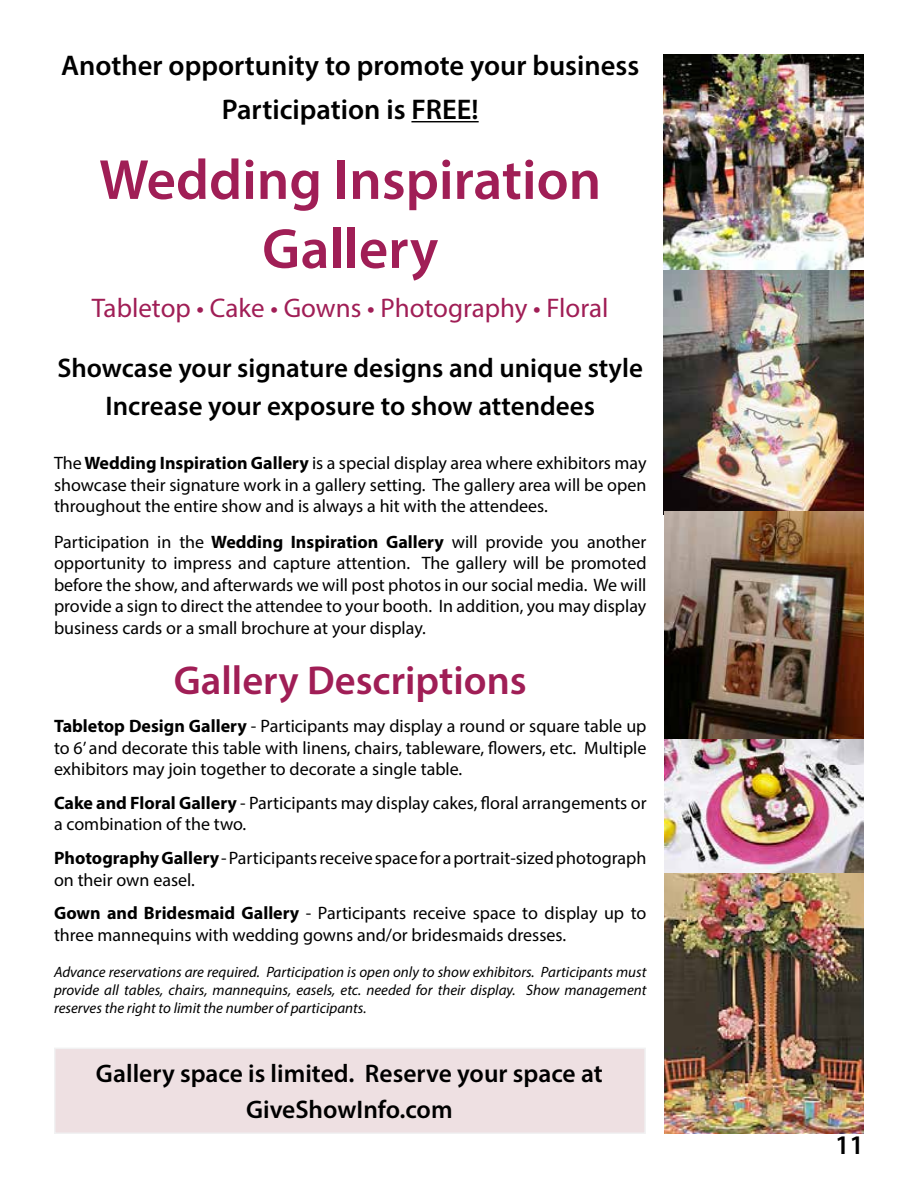
<style>
.page{position:relative;width:918px;height:1188px;background:#fff}
.page>*{position:absolute;margin:0;border:0;box-sizing:border-box;transform-origin:0 0}
.t1{font:600 57px/69px "Myriad Pro";color:#a01e56;text-align:center}
.t2{font:600 40.5px "Myriad Pro";color:#a01e56}
.t3{font:600 28.5px/43.5px "Myriad Pro";color:#000;text-align:center}
.t4{font:600 27px/39px "Myriad Pro";color:#000;text-align:center}
.t5{font:27px "Myriad Pro";color:#a01e56}
.t6{font:600 25.5px/36px "Myriad Pro";color:#000;text-align:center}
.t7{font:18px/21.6px "Myriad Pro";color:#000;text-align:justify}
.t8{font:italic 15px/18px "Myriad Pro";color:#000;text-align:justify}
.s1{font-weight:700}
</style>
<div class="page">
<img style="left:664px;top:270px;width:199px;height:242px">
<img style="left:664px;top:54px;width:200px;height:216px">
<img style="left:664px;top:512px;width:199px;height:228px">
<img style="left:664px;top:740px;width:200px;height:394px">
<hr style="left:411px;top:121px;width:68px;height:1px;background:#000">
<div style="left:54px;top:1048px;width:592px;height:86px;background:#eee0e2;border:2px solid #f1f1f2"></div>
<h3 class="t3" style="left:61px;top:43px;width:580px">Another opportunity to promote your business<br>Participation is FREE!</h3>
<h1 class="t1" style="left:99px;top:144px;width:504px">Wedding Inspiration<br>Gallery</h1>
<h3 class="t5" style="left:92px;top:292px;width:518px">Tabletop • Cake • Gowns • Photography • Floral</h3>
<h3 class="t4" style="left:57px;top:347px;width:587px">Showcase your signature designs and unique style<br>Increase your exposure to show attendees</h3>
<p class="t7" style="left:54px;top:452px;width:594px">The <span class="s1">Wedding Inspiration Gallery</span> is a special display area where exhibitors may showcase their signature work in a gallery setting. The gallery area will be open throughout the entire show and is always a hit with the attendees.</p>
<p class="t7" style="left:54px;top:530px;width:594px">Participation in the <span class="s1">Wedding Inspiration Gallery</span> will provide you another opportunity to impress and capture attention. The gallery will be promoted before the show, and afterwards we will post photos in our social media. We will provide a sign to direct the attendee to your booth. In addition, you may display business cards or a small brochure at your display.</p>
<h2 class="t2" style="left:174px;top:655px;width:355px">Gallery Descriptions</h2>
<p class="t7" style="left:54px;top:715px;width:594px"><span class="s1">Tabletop Design Gallery</span> - Participants may display a round or square table up to 6’ and decorate this table with linens, chairs, tableware, flowers, etc. Multiple exhibitors may join together to decorate a single table.</p>
<p class="t7" style="left:54px;top:792px;width:594px"><span class="s1">Cake and Floral Gallery</span> - Participants may display cakes, floral arrangements or a combination of the two.</p>
<p class="t7" style="left:54px;top:847px;width:594px"><span class="s1">Photography Gallery</span> - Participants receive space for a portrait-sized photograph on their own easel.</p>
<p class="t7" style="left:54px;top:902px;width:594px"><span class="s1">Gown and Bridesmaid Gallery</span> - Participants receive space to display up to three mannequins with wedding gowns and/or bridesmaids dresses.</p>
<p class="t8" style="left:54px;top:963px;width:594px">Advance reservations are required. Participation is open only to show exhibitors. Participants must provide all tables, chairs, mannequins, easels, etc. needed for their display. Show management reserves the right to limit the number of participants.</p>
<h3 class="t6" style="left:96px;top:1055px;width:508px">Gallery space is limited. Reserve your space at<br>GiveShowInfo.com</h3>
<h3 class="t4" style="left:835px;top:1125px;width:30px">11</h3>
</div>
